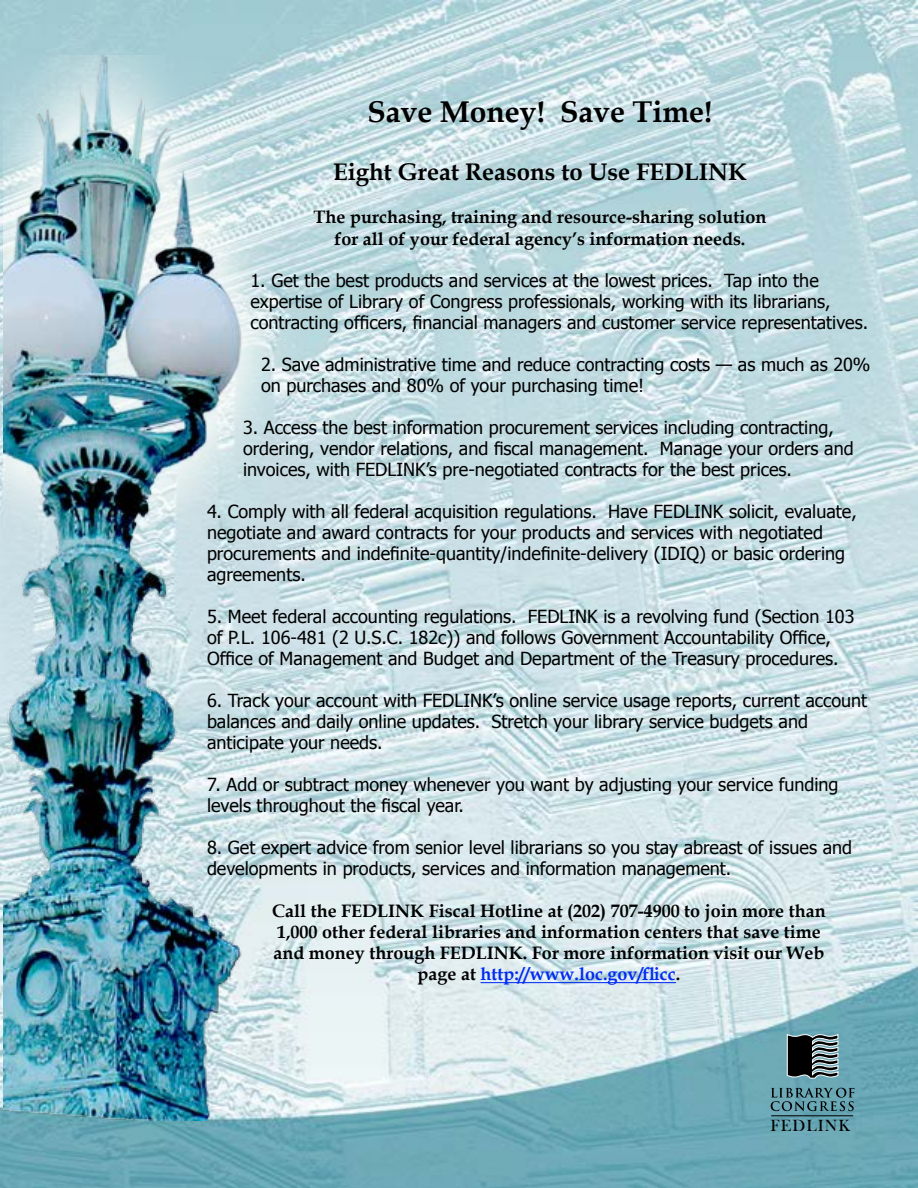
<style>
.page{position:relative;width:918px;height:1188px;background:#fff}
.page>*{position:absolute;margin:0;border:0;box-sizing:border-box;transform-origin:0 0}
.t1{font:700 30px "Book Antiqua";color:#000}
.t2{font:700 24px "Book Antiqua";color:#000}
.t3{font:18px/21px "Tahoma";color:#000}
.t4{font:700 18px/21px "Book Antiqua";color:#000;text-align:center}
.t5{font:16.65px "Bask Old Face";letter-spacing:.07em;color:#000}
.s1{color:#002bf3}
</style>
<div class="page">
<img style="left:0;top:0;width:918px;height:1188px">
<img style="left:3px;top:56px;width:303px;height:1064px">
<hr style="left:481px;top:982px;width:195px;height:1px;background:#002bf3">
<svg style="left:771px;top:1088px;width:84px;height:23px;background:#50808a"></svg>
<svg style="left:787px;top:1034px;width:51px;height:45px;background:#475154"></svg>
<hr style="left:771px;top:1115px;width:82px;height:1px;background:#000">
<p class="t1" style="left:367px;top:95px;width:347px">Save Money! Save Time!</p>
<p class="t2" style="left:333px;top:158px;width:415px">Eight Great Reasons to Use FEDLINK</p>
<p class="t4" style="left:314px;top:206px;width:454px;line-height:21.6px">The purchasing, training and resource-sharing solution for all of your federal agency’s information needs.</p>
<p class="t3" style="left:250px;top:269px;width:619px">1. Get the best products and services at the lowest prices. Tap into the expertise of Library of Congress professionals, working with its librarians, contracting officers, financial managers and customer service representatives.</p>
<p class="t3" style="left:261px;top:353px;width:611px">2. Save administrative time and reduce contracting costs — as much as 20% on purchases and 80% of your purchasing time!</p>
<p class="t3" style="left:243px;top:416px;width:612px">3. Access the best information procurement services including contracting, ordering, vendor relations, and fiscal management. Manage your orders and invoices, with FEDLINK’s pre-negotiated contracts for the best prices.</p>
<p class="t3" style="left:207px;top:500px;width:651px">4. Comply with all federal acquisition regulations. Have FEDLINK solicit, evaluate, negotiate and award contracts for your products and services with negotiated procurements and indefinite-quantity/indefinite-delivery (IDIQ) or basic ordering agreements.</p>
<p class="t3" style="left:207px;top:605px;width:649px">5. Meet federal accounting regulations. FEDLINK is a revolving fund (Section 103 of P.L. 106-481 (2 U.S.C. 182c)) and follows Government Accountability Office,<br>Office of Management and Budget and Department of the Treasury procedures.</p>
<p class="t3" style="left:207px;top:689px;width:662px">6. Track your account with FEDLINK’s online service usage reports, current account balances and daily online updates. Stretch your library service budgets and anticipate your needs.</p>
<p class="t3" style="left:207px;top:773px;width:633px">7. Add or subtract money whenever you want by adjusting your service funding levels throughout the fiscal year.</p>
<p class="t3" style="left:207px;top:836px;width:647px">8. Get expert advice from senior level librarians so you stay abreast of issues and developments in products, services and information management.</p>
<p class="t4" style="left:272px;top:901px;width:555px">Call the FEDLINK Fiscal Hotline at (202) 707-4900 to join more than 1,000 other federal libraries and information centers that save time and money through FEDLINK. For more information visit our Web page at <span class="s1">http://www.loc.gov/flicc</span>.</p>
<p class="t5" style="left:771px;top:1116px;width:81px">FEDLINK</p>
</div>
